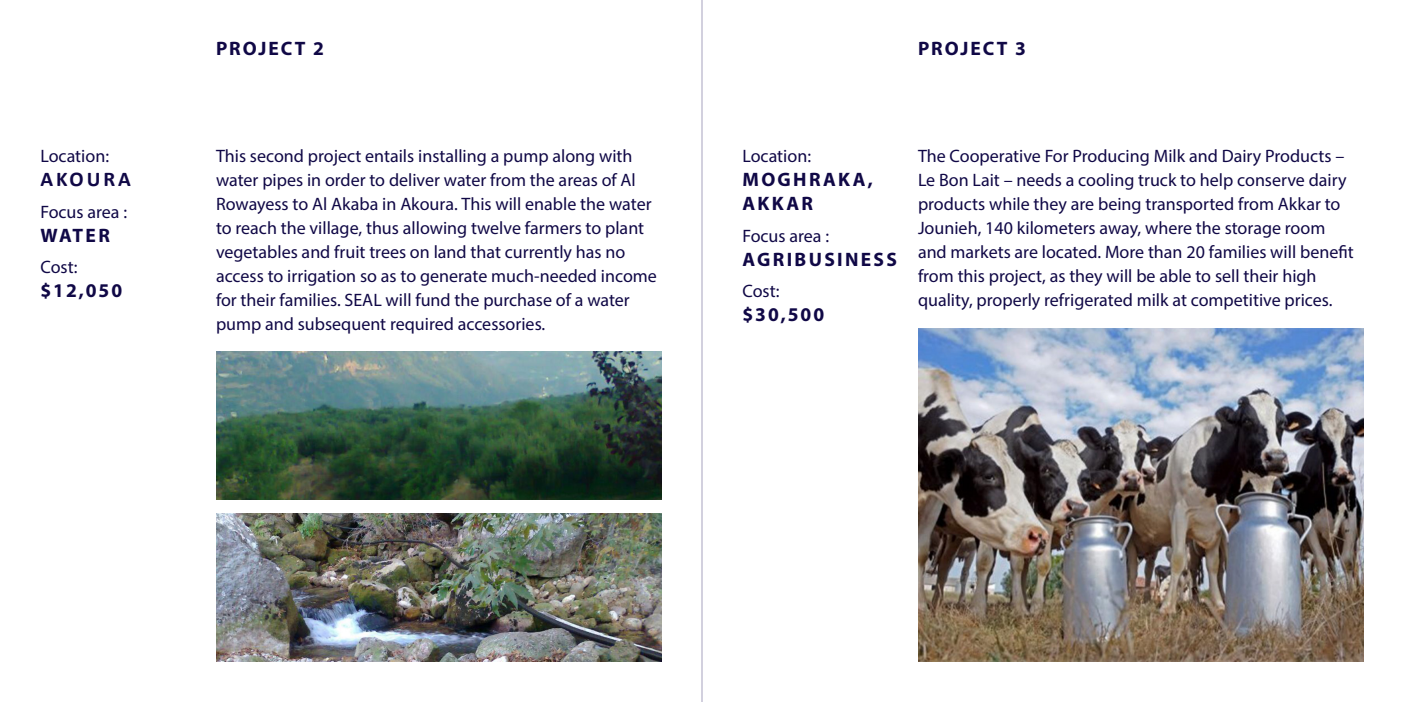
<style>
.page{position:relative;width:1404px;height:702px;background:#fff}
.page>*{position:absolute;margin:0;border:0;box-sizing:border-box;transform-origin:0 0}
.t1{font:700 21px "Calibri";letter-spacing:.14em;color:#100846}
.t2{font:700 19.5px/24px "Myriad Pro";letter-spacing:.12em;color:#100846}
.t3{font:700 19.5px "Myriad Pro";letter-spacing:.1em;color:#100846}
.t4{font:18px/24px "Myriad Pro";color:#100846}
</style>
<div class="page">
<img style="left:216px;top:351px;width:446px;height:149px">
<img style="left:918px;top:328px;width:446px;height:334px">
<img style="left:216px;top:513px;width:446px;height:149px">
<hr style="left:702px;top:0;width:1px;height:702px;background:#a6a3be">
<p class="t4" style="left:40px;top:144px;width:70px">Location:</p>
<p class="t1" style="left:40px;top:166px;width:92px">AKOURA</p>
<p class="t4" style="left:40px;top:199px;width:88px">Focus area :</p>
<p class="t2" style="left:40px;top:222px;width:71px">WATER</p>
<p class="t4" style="left:40px;top:255px;width:38px">Cost:</p>
<p class="t2" style="left:40px;top:278px;width:83px">$12,050</p>
<p class="t3" style="left:216px;top:36px;width:110px">PROJECT 2</p>
<p class="t3" style="left:918px;top:36px;width:110px">PROJECT 3</p>
<p class="t4" style="left:216px;top:144px;width:442px">This second project entails installing a pump along with water pipes in order to deliver water from the areas of Al Rowayess to Al Akaba in Akoura. This will enable the water to reach the village, thus allowing twelve farmers to plant vegetables and fruit trees on land that currently has no access to irrigation so as to generate much-needed income for their families. SEAL will fund the purchase of a water pump and subsequent required accessories.</p>
<p class="t4" style="left:918px;top:144px;width:437px">The Cooperative For Producing Milk and Dairy Products – Le Bon Lait – needs a cooling truck to help conserve dairy products while they are being transported from Akkar to Jounieh, 140 kilometers away, where the storage room and markets are located. More than 20 families will benefit from this project, as they will be able to sell their high quality, properly refrigerated milk at competitive prices.</p>
<p class="t4" style="left:742px;top:144px;width:70px">Location:</p>
<p class="t2" style="left:742px;top:167px;width:132px">MOGHRAKA,<br>AKKAR</p>
<p class="t4" style="left:742px;top:223px;width:88px">Focus area :</p>
<p class="t2" style="left:742px;top:246px;width:156px">AGRIBUSINESS</p>
<p class="t4" style="left:742px;top:279px;width:38px">Cost:</p>
<p class="t2" style="left:742px;top:302px;width:83px">$30,500</p>
</div>
